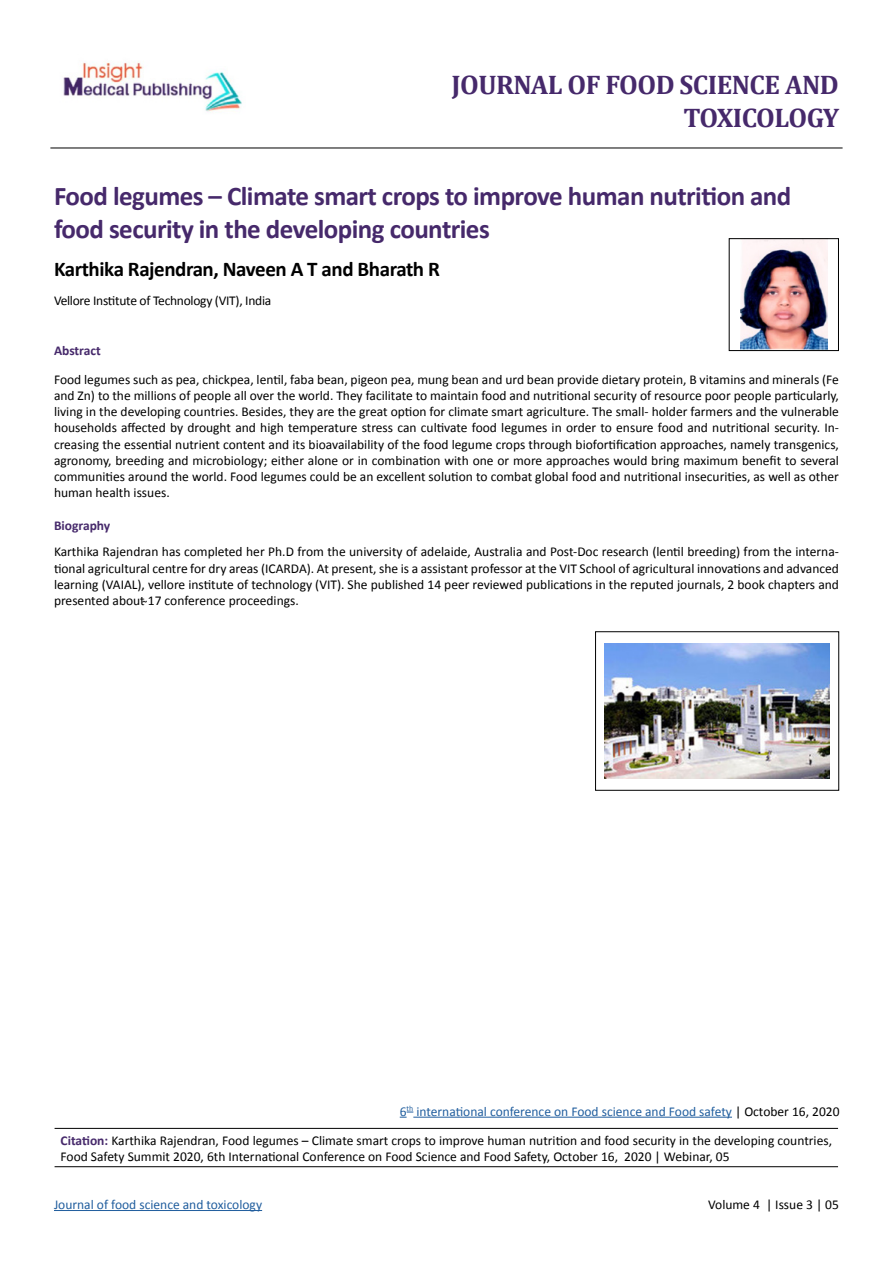
<style>
.page{position:relative;width:893px;height:1263px;background:#fff}
.page>*{position:absolute;margin:0;border:0;box-sizing:border-box;transform-origin:0 0}
.t1{font:700 27px/32.4px "Calibri";letter-spacing:-.02em;color:#46296b}
.t2{font:700 27px/32.4px "Cambria";letter-spacing:-.02em;color:#46296b;text-align:right}
.t3{font:700 21px "Calibri";letter-spacing:-.02em;color:#000}
.t4{font:13.5px/16.2px "Calibri";color:#000;text-align:justify}
.t5{font:13.5px "Calibri";color:#215e9e}
.t6{font:13.5px "Calibri";letter-spacing:-.02em;color:#000}
.t7{font:700 13.5px "Calibri";color:#46296b}
.s1{color:#000}
.s2{font-weight:700;color:#46296b}
</style>
<div class="page">
<img style="left:740px;top:240px;width:88px;height:109px">
<div style="left:729px;top:238px;width:110px;height:113px;border:1px solid #000"></div>
<hr style="left:50px;top:148px;width:793px;height:1px;background:#000">
<img style="left:63px;top:61px;width:179px;height:52px">
<div style="left:595px;top:631px;width:244px;height:159px;border:1px solid #000"></div>
<img style="left:604px;top:643px;width:226px;height:136px">
<hr style="left:54px;top:1210px;width:208px;height:1px;background:#215e9e">
<hr style="left:55px;top:1128px;width:783px;height:1px;background:#000">
<hr style="left:55px;top:1166px;width:783px;height:1px;background:#000">
<svg style="left:400px;top:1112px;width:13px;height:6px"></svg>
<hr style="left:413px;top:1117px;width:319px;height:1px;background:#215e9e">
<h1 class="t2" style="left:451px;top:68px;width:389px">JOURNAL OF FOOD SCIENCE AND<br>TOXICOLOGY</h1>
<h1 class="t1" style="left:54px;top:180px;width:739px">Food legumes – Climate smart crops to improve human nutrition and food security in the developing countries</h1>
<h2 class="t3" style="left:54px;top:255px;width:387px">Karthika Rajendran, Naveen A T and Bharath R</h2>
<p class="t6" style="left:54px;top:292px;width:219px">Vellore Institute of Technology (VIT), India</p>
<p class="t7" style="left:54px;top:342px;width:48px">Abstract</p>
<p class="t4" style="left:54px;top:371px;width:786px">Food legumes such as pea, chickpea, lentil, faba bean, pigeon pea, mung bean and urd bean provide dietary protein, B vitamins and minerals (Fe and Zn) to the millions of people all over the world. They facilitate to maintain food and nutritional security of resource poor people particularly, living in the developing countries. Besides, they are the great option for climate smart agriculture. The small- holder farmers and the vulnerable households affected by drought and high temperature stress can cultivate food legumes in order to ensure food and nutritional security. In&shy;creasing the essential nutrient content and its bioavailability of the food legume crops through biofortification approaches, namely transgenics, agronomy, breeding and microbiology; either alone or in combination with one or more approaches would bring maximum benefit to several communities around the world. Food legumes could be an excellent solution to combat global food and nutritional insecurities, as well as other human health issues.</p>
<p class="t7" style="left:54px;top:516px;width:58px">Biography</p>
<p class="t4" style="left:54px;top:544px;width:786px">Karthika Rajendran has completed her Ph.D from the university of adelaide, Australia and Post-Doc research (lentil breeding) from the interna&shy;tional agricultural centre for dry areas (ICARDA). At present, she is a assistant professor at the VIT School of agricultural innovations and advanced learning (VAIAL), vellore institute of technology (VIT). She published 14 peer reviewed publications in the reputed journals, 2 book chapters and presented about ̴17 conference proceedings.</p>
<p class="t5" style="left:400px;top:1102px;width:441px">6<sup>th</sup> international conference on Food science and Food safety <span class="s1">| October 16, 2020</span></p>
<p class="t4" style="left:61px;top:1132px;width:773px"><span class="s2">Citation:</span> Karthika Rajendran, Food legumes – Climate smart crops to improve human nutrition and food security in the developing countries,<br>Food Safety Summit 2020, 6th International Conference on Food Science and Food Safety, October 16, 2020 | Webinar, 05</p>
<p class="t5" style="left:54px;top:1196px;width:210px">Journal of food science and toxicology</p>
<p class="t4" style="left:708px;top:1196px;width:132px">Volume 4 | Issue 3 | 05</p>
</div>
